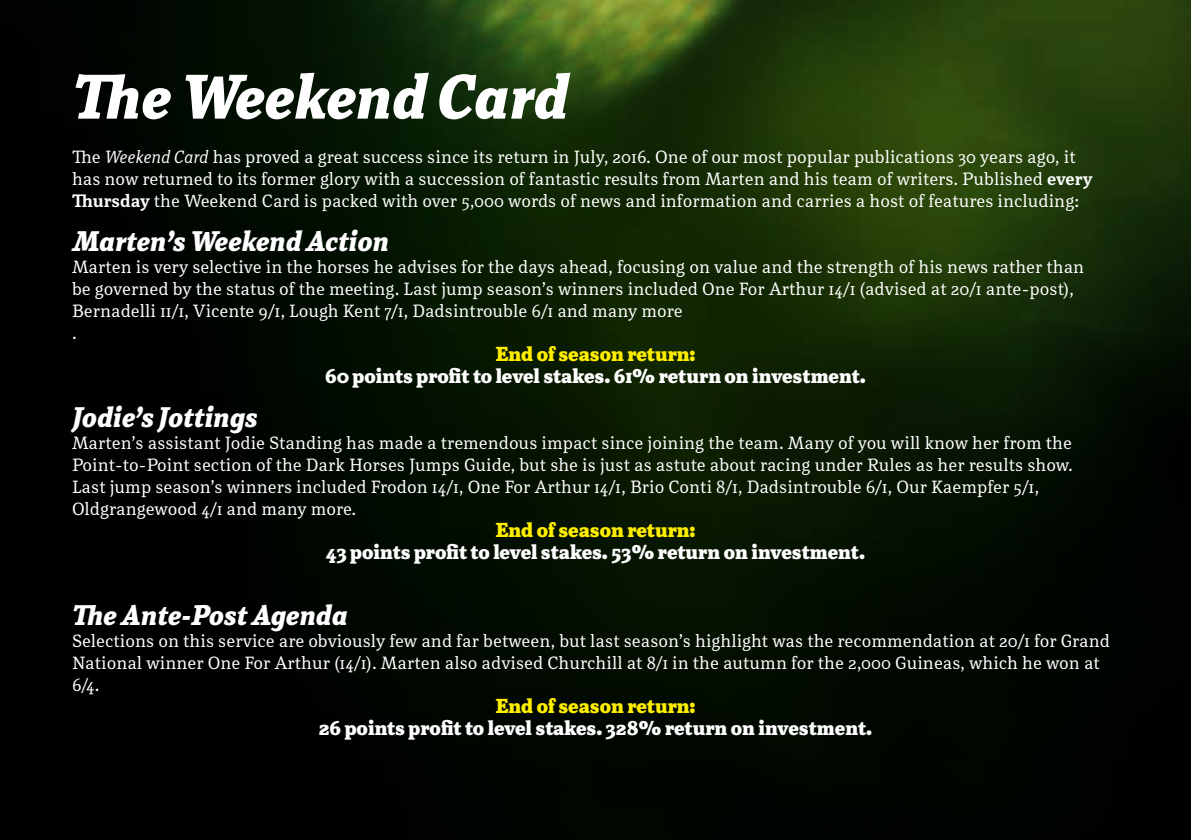
<style>
.page{position:relative;width:1191px;height:840px;background:#fff}
.page>*{position:absolute;margin:0;border:0;box-sizing:border-box;transform-origin:0 0}
.t1{font:italic 900 62px "Rail";color:#fff}
.t2{font:italic 900 28px "Rail";color:#fff}
.t3{font:900 20px "Rail";letter-spacing:-.005em;color:#fff}
.t4{font:900 20px "Rail";letter-spacing:-.005em;color:#ffed00}
.t5{font:18px/22px "Rail";color:#fff}
.s1{font-style:italic}
.s2{font-weight:700}
</style>
<div class="page">
<img style="left:0;top:0;width:1191px;height:839px">
<h1 class="t1" style="left:72px;top:54px;width:498px">The Weekend Card</h1>
<p class="t5" style="left:72px;top:145px;width:1022px">The <span class="s1">Weekend Card</span> has proved a great success since its return in July, 2016. One of our most popular publications 30 years ago, it has now returned to its former glory with a succession of fantastic results from Marten and his team of writers. Published <span class="s2">every<br>Thursday</span> the Weekend Card is packed with over 5,000 words of news and information and carries a host of features including:</p>
<h2 class="t2" style="left:72px;top:222px;width:318px">Marten’s Weekend Action</h2>
<p class="t5" style="left:72px;top:255px;width:1014px">Marten is very selective in the horses he advises for the days ahead, focusing on value and the strength of his news rather than be governed by the status of the meeting. Last jump season’s winners included One For Arthur 14/1 (advised at 20/1 ante-post), Bernadelli 11/1, Vicente 9/1, Lough Kent 7/1, Dadsintrouble 6/1 and many more<br>.</p>
<p class="t4" style="left:495px;top:340px;width:202px">End of season return:</p>
<p class="t3" style="left:325px;top:362px;width:542px">60 points profit to level stakes. 61% return on investment.</p>
<h2 class="t2" style="left:72px;top:398px;width:187px">Jodie’s Jottings</h2>
<p class="t5" style="left:72px;top:431px;width:1002px">Marten’s assistant Jodie Standing has made a tremendous impact since joining the team. Many of you will know her from the Point-to-Point section of the Dark Horses Jumps Guide, but she is just as astute about racing under Rules as her results show.<br>Last jump season’s winners included Frodon 14/1, One For Arthur 14/1, Brio Conti 8/1, Dadsintrouble 6/1, Our Kaempfer 5/1, Oldgrangewood 4/1 and many more.</p>
<p class="t4" style="left:495px;top:516px;width:202px">End of season return:</p>
<p class="t3" style="left:326px;top:538px;width:541px">43 points profit to level stakes. 53% return on investment.</p>
<h2 class="t2" style="left:72px;top:596px;width:277px">The Ante-Post Agenda</h2>
<p class="t5" style="left:72px;top:629px;width:1039px">Selections on this service are obviously few and far between, but last season’s highlight was the recommendation at 20/1 for Grand<br>National winner One For Arthur (14/1). Marten also advised Churchill at 8/1 in the autumn for the 2,000 Guineas, which he won at<br>6/4.</p>
<p class="t4" style="left:495px;top:692px;width:202px">End of season return:</p>
<p class="t3" style="left:319px;top:714px;width:555px">26 points profit to level stakes. 328% return on investment.</p>
</div>
